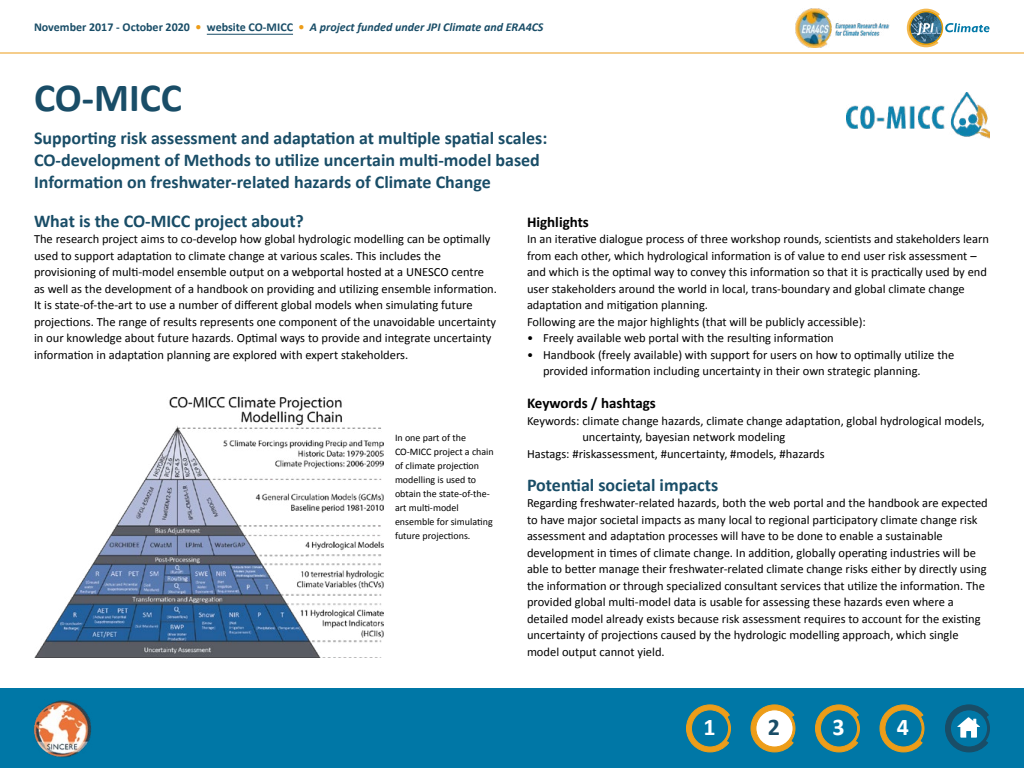
<style>
.page{position:relative;width:1024px;height:768px;background:#fff}
.page>*{position:absolute;margin:0;border:0;box-sizing:border-box;transform-origin:0 0}
.t1{font:700 40px "Calibri";color:#194d67}
.t2{font:700 24px "Calibri";color:#fff}
.t3{font:700 24px "Calibri";color:#194d67}
.t4{font:700 18px/22px "Calibri";color:#194d67}
.t5{font:700 15px "Calibri";color:#000}
.t6{font:12.5px/16.5px "Calibri";color:#000}
.t7{font:700 12px "Calibri";color:#194d67}
.t8{font:10px/14px "Calibri";color:#000}
.s1{color:#ed9d19}
.s2{font-style:italic}
</style>
<div class="page">
<div style="left:0;top:689px;width:1024px;height:79px;background:#0077a6"></div>
<svg style="left:879px;top:704px;width:46px;height:49px"></svg>
<svg style="left:750px;top:704px;width:46px;height:49px"></svg>
<svg style="left:686px;top:704px;width:45px;height:49px"></svg>
<svg style="left:945px;top:704px;width:45px;height:49px"></svg>
<svg style="left:815px;top:704px;width:45px;height:49px"></svg>
<hr style="left:0;top:52px;width:1024px;height:2px;background:#ed9d19">
<img style="left:33px;top:700px;width:59px;height:57px">
<svg style="left:907px;top:9px;width:83px;height:38px"></svg>
<hr style="left:207px;top:34px;width:86px;height:1px;background:#194d67">
<img style="left:846px;top:93px;width:144px;height:45px">
<img style="left:35px;top:396px;width:349px;height:261px">
<img style="left:795px;top:8px;width:95px;height:39px">
<p class="t7" style="left:34px;top:20px;width:511px">November 2017 - October 2020 <span class="s1">•</span> website CO-MICC <span class="s1">•</span> <span class="s2">A project funded under JPI Climate and ERA4CS</span></p>
<h1 class="t1" style="left:34px;top:73px;width:150px">CO-MICC</h1>
<h3 class="t4" style="left:34px;top:127px;width:515px">Supporting risk assessment and adaptation at multiple spatial scales:<br>CO-development of Methods to utilize uncertain multi-model based<br>Information on freshwater-related hazards of Climate Change</h3>
<h3 class="t4" style="left:34px;top:210px;width:271px">What is the CO-MICC project about?</h3>
<p class="t6" style="left:34px;top:231px;width:464px">The research project aims to co-develop how global hydrologic modelling can be optimally used to support adaptation to climate change at various scales. This includes the provisioning of multi-model ensemble output on a webportal hosted at a UNESCO centre as well as the development of a handbook on providing and utilizing ensemble information.<br>It is state-of-the-art to use a number of different global models when simulating future projections. The range of results represents one component of the unavoidable uncertainty in our knowledge about future hazards. Optimal ways to provide and integrate uncertainty information in adaptation planning are explored with expert stakeholders.</p>
<p class="t8" style="left:395px;top:431px;width:100px">In one part of the<br>CO-MICC project a chain of climate projection modelling is used to obtain the state-of-the&shy;art multi-model ensemble for simulating future projections.</p>
<p class="t5" style="left:527px;top:212px;width:63px">Highlights</p>
<p class="t6" style="left:527px;top:231px;width:464px">In an iterative dialogue process of three workshop rounds, scientists and stakeholders learn from each other, which hydrological information is of value to end user risk assessment – and which is the optimal way to convey this information so that it is practically used by end user stakeholders around the world in local, trans-boundary and global climate change adaptation and mitigation planning.<br>Following are the major highlights (that will be publicly accessible):</p>
<p class="t6" style="left:527px;top:330px;width:308px">• Freely available web portal with the resulting information</p>
<p class="t6" style="left:543px;top:346px;width:413px;text-indent:-16px">• Handbook (freely available) with support for users on how to optimally utilize the provided information including uncertainty in their own strategic planning.</p>
<p class="t5" style="left:527px;top:394px;width:130px">Keywords / hashtags</p>
<p class="t6" style="left:527px;top:412px;width:459px">Keywords: climate change hazards, climate change adaptation, global hydrological models,</p>
<p class="t6" style="left:582px;top:429px;width:205px">uncertainty, bayesian network modeling</p>
<p class="t6" style="left:527px;top:445px;width:299px">Hastags: #riskassessment, #uncertainty, #models, #hazards</p>
<h3 class="t4" style="left:527px;top:474px;width:193px">Potential societal impacts</h3>
<p class="t6" style="left:527px;top:495px;width:462px">Regarding freshwater-related hazards, both the web portal and the handbook are expected to have major societal impacts as many local to regional participatory climate change risk assessment and adaptation processes will have to be done to enable a sustainable development in times of climate change. In addition, globally operating industries will be able to better manage their freshwater-related climate change risks either by directly using the information or through specialized consultant services that utilize the information. The provided global multi-model data is usable for assessing these hazards even where a detailed model already exists because risk assessment requires to account for the existing uncertainty of projections caused by the hydrologic modelling approach, which single model output cannot yield.</p>
<h2 class="t2" style="left:703px;top:712px;width:14px">1</h2>
<h2 class="t3" style="left:768px;top:712px;width:14px">2</h2>
<h2 class="t2" style="left:832px;top:712px;width:14px">3</h2>
<h2 class="t2" style="left:897px;top:712px;width:14px">4</h2>
</div>
